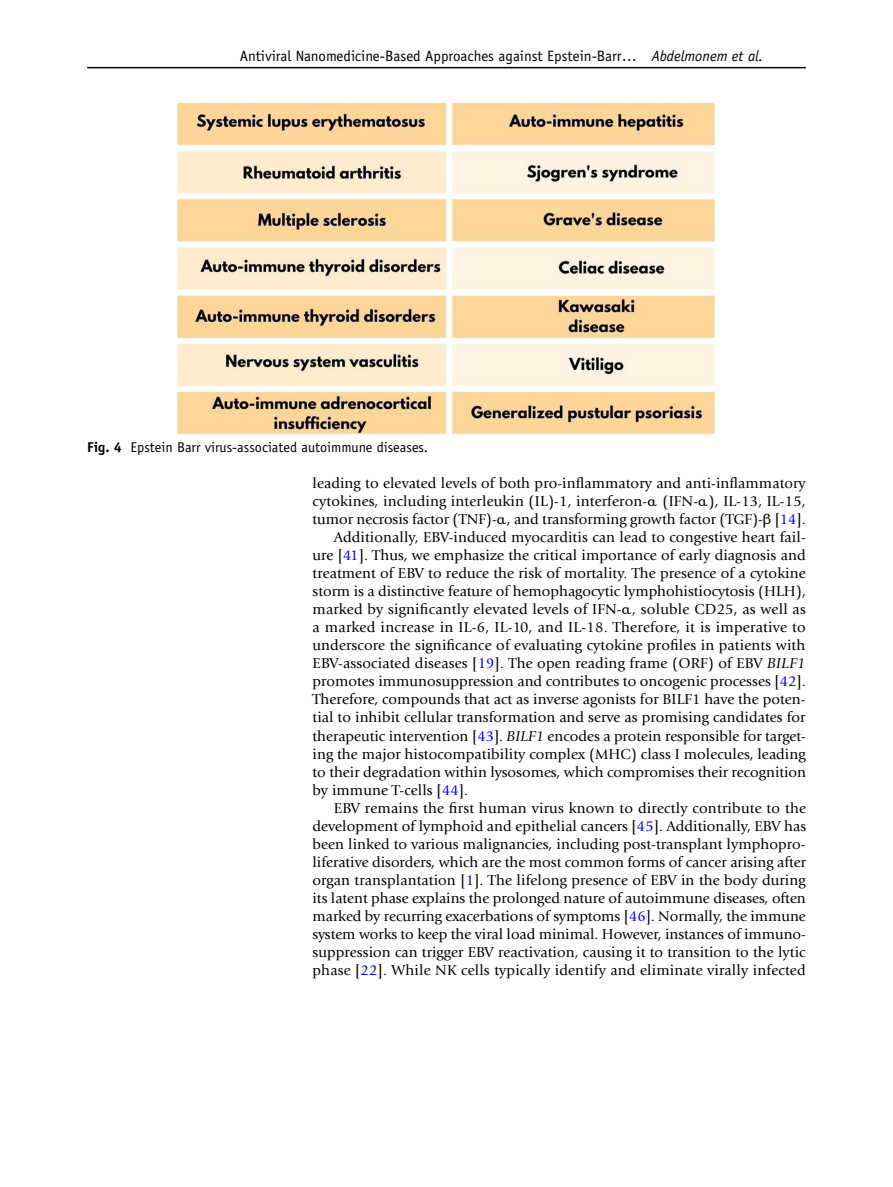
<style>
.page{position:relative;width:893px;height:1187px;background:#fff}
.page>*{position:absolute;margin:0;border:0;box-sizing:border-box;transform-origin:0 0}
.t1{font:15px "Giovanni";letter-spacing:.005em;color:#000}
.t2{font:15px "Officina Sans Book 2";color:#000}
.t3{font:14.25px "Officina Sans";color:#000}
.s1{font-family:"Officina Sans Book Italic 2"}
.s2{font-weight:700}
.s3{font-family:"Code 2000"}
.s4{color:#00f}
.s5{font-style:italic}
</style>
<div class="page">
<hr style="left:87px;top:67px;width:719px;height:1px;background:#000">
<img style="left:176px;top:102px;width:540px;height:332px">
<p class="t2" style="left:240px;top:47px;width:525px">Antiviral Nanomedicine‑Based Approaches against Epstein‑Barr… <span class="s1">Abdelmonem et al.</span></p>
<p class="t3" style="left:87px;top:438px;width:342px"><span class="s2">Fig. 4</span> Epstein Barr virus-associated autoimmune diseases.</p>
<p class="t1" style="left:313px;top:475px;width:495px">leading to elevated levels of both pro-inflammatory and anti-inflammatory</p>
<p class="t1" style="left:313px;top:493px;width:495px">cytokines, including interleukin (IL)-1, interferon-<span class="s3">α</span> (IFN-<span class="s3">α</span>), IL-13, IL-15,</p>
<p class="t1" style="left:313px;top:511px;width:495px">tumor necrosis factor (TNF)-<span class="s3">α</span>, and transforming growth factor (TGF)-<span class="s3">β</span> [<span class="s4">14</span>].</p>
<p class="t1" style="left:334px;top:529px;width:473px">Additionally, EBV-induced myocarditis can lead to congestive heart fail-</p>
<p class="t1" style="left:313px;top:547px;width:495px">ure [<span class="s4">41</span>]. Thus, we emphasize the critical importance of early diagnosis and</p>
<p class="t1" style="left:313px;top:565px;width:495px">treatment of EBV to reduce the risk of mortality. The presence of a cytokine</p>
<p class="t1" style="left:313px;top:583px;width:495px">storm is a distinctive feature of hemophagocytic lymphohistiocytosis (HLH),</p>
<p class="t1" style="left:313px;top:601px;width:495px">marked by significantly elevated levels of IFN-<span class="s3">α</span>, soluble CD25, as well as</p>
<p class="t1" style="left:313px;top:619px;width:495px">a marked increase in IL-6, IL-10, and IL-18. Therefore, it is imperative to</p>
<p class="t1" style="left:313px;top:637px;width:494px">underscore the significance of evaluating cytokine profiles in patients with</p>
<p class="t1" style="left:313px;top:655px;width:494px">EBV-associated diseases [<span class="s4">19</span>]. The open reading frame (ORF) of EBV <span class="s5">BILF1</span></p>
<p class="t1" style="left:313px;top:673px;width:495px">promotes immunosuppression and contributes to oncogenic processes [<span class="s4">42</span>].</p>
<p class="t1" style="left:313px;top:691px;width:495px">Therefore, compounds that act as inverse agonists for BILF1 have the poten-</p>
<p class="t1" style="left:313px;top:709px;width:495px">tial to inhibit cellular transformation and serve as promising candidates for</p>
<p class="t1" style="left:313px;top:727px;width:495px">therapeutic intervention [<span class="s4">43</span>]. <span class="s5">BILF1</span> encodes a protein responsible for target-</p>
<p class="t1" style="left:313px;top:745px;width:495px">ing the major histocompatibility complex (MHC) class I molecules, leading</p>
<p class="t1" style="left:313px;top:763px;width:495px">to their degradation within lysosomes, which compromises their recognition</p>
<p class="t1" style="left:313px;top:781px;width:157px">by immune T-cells [<span class="s4">44</span>].</p>
<p class="t1" style="left:334px;top:799px;width:474px">EBV remains the first human virus known to directly contribute to the</p>
<p class="t1" style="left:313px;top:817px;width:495px">development of lymphoid and epithelial cancers [<span class="s4">45</span>]. Additionally, EBV has</p>
<p class="t1" style="left:313px;top:835px;width:495px">been linked to various malignancies, including post-transplant lymphopro-</p>
<p class="t1" style="left:313px;top:853px;width:495px">liferative disorders, which are the most common forms of cancer arising after</p>
<p class="t1" style="left:313px;top:871px;width:495px">organ transplantation [<span class="s4">1</span>]. The lifelong presence of EBV in the body during</p>
<p class="t1" style="left:313px;top:889px;width:495px">its latent phase explains the prolonged nature of autoimmune diseases, often</p>
<p class="t1" style="left:313px;top:907px;width:495px">marked by recurring exacerbations of symptoms [<span class="s4">46</span>]. Normally, the immune</p>
<p class="t1" style="left:313px;top:925px;width:495px">system works to keep the viral load minimal. However, instances of immuno-</p>
<p class="t1" style="left:313px;top:943px;width:495px">suppression can trigger EBV reactivation, causing it to transition to the lytic</p>
<p class="t1" style="left:313px;top:961px;width:495px">phase [<span class="s4">22</span>]. While NK cells typically identify and eliminate virally infected</p>
</div>
